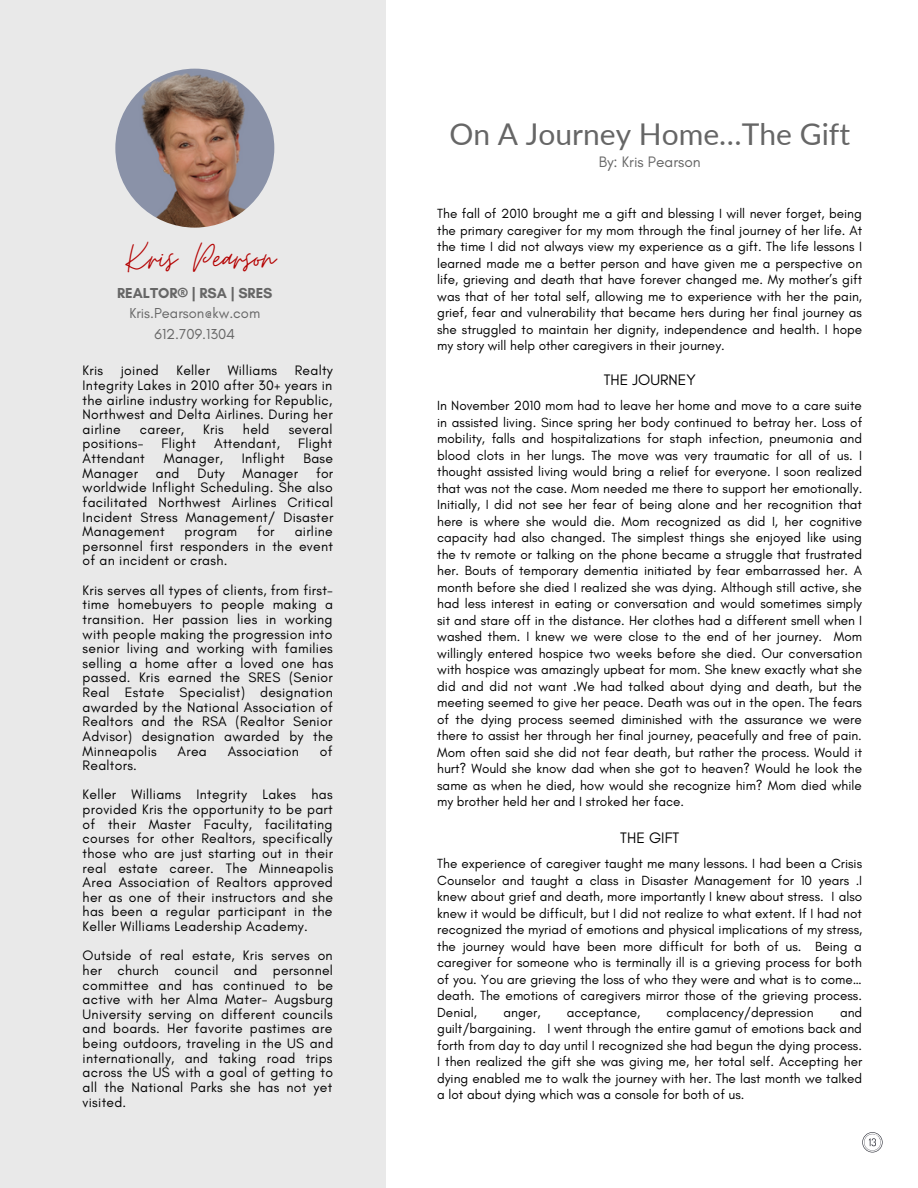
<style>
.page{position:relative;width:918px;height:1188px;background:#fff}
.page>*{position:absolute;margin:0;border:0;box-sizing:border-box;transform-origin:0 0}
.t1{font:42.75px "Moon Time";color:#b40101}
.t2{font:30px "Lato";color:#666}
.t3{font:15.45px "Glacial Indifference";color:#000}
.t4{font:15.45px "Glacial Indifference";color:#666}
.t5{font:14.7px/20.1px "Glacial Indifference";color:#666;text-align:center}
.t6{font:700 14.7px "Glacial Indifference";color:#666}
.t7{font:13.95px/14.7px "Glacial Indifference";letter-spacing:.02em;color:#000;text-align:justify}
.t8{font:13.5px/16.5px "Glacial Indifference";color:#000;text-align:justify}
</style>
<div class="page">
<div style="left:0;top:0;width:386px;height:1188px;background:#e9e9e9"></div>
<img style="left:115px;top:69px;width:159px;height:159px;border-radius:50%">
<svg style="left:862px;top:1132px;width:21px;height:20px"></svg>
<h1 class="t1" style="left:125px;top:232px;width:151px">Kris Pearson</h1>
<p class="t6" style="left:117px;top:284px;width:157px">REALTOR® | RSA | SRES</p>
<p class="t5" style="left:129px;top:303px;width:132px">Kris.Pearson@kw.com<br>612.709.1304</p>
<p class="t7" style="left:83px;top:363px;width:252px;text-indent:212px">Realty Integrity Lakes in 2010 after 30+ years in the airline industry working for Republic, Northwest and Delta Airlines. During her airline</p>
<p class="t7" style="left:83px;top:363px;width:22px">Kris</p>
<p class="t7" style="left:121px;top:363px;width:40px">joined</p>
<p class="t7" style="left:176px;top:363px;width:35px">Keller</p>
<p class="t7" style="left:228px;top:363px;width:51px">Williams</p>
<p class="t7" style="left:140px;top:422px;width:45px">career,</p>
<p class="t7" style="left:203px;top:422px;width:22px">Kris</p>
<p class="t7" style="left:243px;top:422px;width:28px">held</p>
<p class="t7" style="left:289px;top:422px;width:45px">several</p>
<p class="t7" style="left:83px;top:436px;width:62px">positions-</p>
<p class="t7" style="left:162px;top:436px;width:36px">Flight</p>
<p class="t7" style="left:214px;top:436px;width:67px">Attendant,</p>
<p class="t7" style="left:298px;top:436px;width:36px">Flight</p>
<p class="t7" style="left:83px;top:451px;width:64px">Attendant</p>
<p class="t7" style="left:164px;top:451px;width:61px">Manager,</p>
<p class="t7" style="left:242px;top:451px;width:44px">Inflight</p>
<p class="t7" style="left:304px;top:451px;width:31px">Base</p>
<p class="t7" style="left:83px;top:465px;width:57px">Manager</p>
<p class="t7" style="left:156px;top:465px;width:25px">and</p>
<p class="t7" style="left:197px;top:465px;width:29px">Duty</p>
<p class="t7" style="left:243px;top:465px;width:57px">Manager</p>
<p class="t7" style="left:83px;top:465px;width:252px;text-indent:233px">for worldwide Inflight Scheduling. She also facilitated Northwest Airlines Critical Incident Stress Management/ Disaster Management</p>
<p class="t7" style="left:83px;top:524px;width:252px;text-indent:212px">airline personnel first responders in the event of an incident or crash.</p>
<p class="t7" style="left:83px;top:582px;width:252px">Kris serves all types of clients, from first&shy;time homebuyers to people making a transition. Her passion lies in working with people making the progression into senior living and working with families selling a home after a loved one has passed. Kris earned the SRES (Senior Real Estate Specialist) designation awarded by the National Association of Realtors and the RSA (Realtor Senior Advisor) designation awarded by the Minneapolis</p>
<p class="t7" style="left:185px;top:524px;width:54px">program</p>
<p class="t7" style="left:257px;top:524px;width:19px">for</p>
<p class="t7" style="left:178px;top:743px;width:31px">Area</p>
<p class="t7" style="left:228px;top:743px;width:73px">Association</p>
<p class="t7" style="left:320px;top:743px;width:14px">of</p>
<p class="t7" style="left:83px;top:751px;width:252px;line-height:29.2px">Realtors.<br>Keller Williams Integrity Lakes has</p>
<p class="t7" style="left:83px;top:802px;width:252px">provided Kris the opportunity to be part of their Master Faculty, facilitating courses for other Realtors, specifically those who are just starting out in their real estate career. The Minneapolis Area Association of Realtors approved her as one of their instructors and she has been a regular participant in the Keller Williams Leadership Academy.</p>
<p class="t7" style="left:83px;top:948px;width:252px">Outside of real estate, Kris serves on her church council and personnel committee and has continued to be active with her Alma Mater- Augsburg University serving on different councils and boards. Her favorite pastimes are being outdoors, traveling in the US and internationally, and taking road trips across the US with a goal of getting to all the National Parks she has not yet visited.</p>
<h2 class="t2" style="left:449px;top:115px;width:402px">On A Journey Home…The Gift</h2>
<p class="t4" style="left:599px;top:152px;width:103px">By: Kris Pearson</p>
<p class="t8" style="left:437px;top:205px;width:427px">The fall of 2010 brought me a gift and blessing I will never forget, being the primary caregiver for my mom through the final journey of her life. At the time I did not always view my experience as a gift. The life lessons I learned made me a better person and have given me a perspective on life, grieving and death that have forever changed me. My mother’s gift was that of her total self, allowing me to experience with her the pain, grief, fear and vulnerability that became hers during her final journey as she struggled to maintain her dignity, independence and health. I hope my story will help other caregivers in their journey.</p>
<p class="t3" style="left:604px;top:371px;width:93px">THE JOURNEY</p>
<p class="t8" style="left:437px;top:397px;width:427px">In November 2010 mom had to leave her home and move to a care suite in assisted living. Since spring her body continued to betray her. Loss of mobility, falls and hospitalizations for staph infection, pneumonia and blood clots in her lungs. The move was very traumatic for all of us. I thought assisted living would bring a relief for everyone. I soon realized that was not the case. Mom needed me there to support her emotionally.<br>Initially, I did not see her fear of being alone and her recognition that here is where she would die. Mom recognized as did I, her cognitive capacity had also changed. The simplest things she enjoyed like using the tv remote or talking on the phone became a struggle that frustrated her. Bouts of temporary dementia initiated by fear embarrassed her. A month before she died I realized she was dying. Although still active, she had less interest in eating or conversation and would sometimes simply sit and stare off in the distance. Her clothes had a different smell when I washed them. I knew we were close to the end of her journey. Mom willingly entered hospice two weeks before she died. Our conversation with hospice was amazingly upbeat for mom. She knew exactly what she did and did not want .We had talked about dying and death, but the meeting seemed to give her peace. Death was out in the open. The fears of the dying process seemed diminished with the assurance we were there to assist her through her final journey, peacefully and free of pain.<br>Mom often said she did not fear death, but rather the process. Would it hurt? Would she know dad when she got to heaven? Would he look the same as when he died, how would she recognize him? Mom died while my brother held her and I stroked her face.</p>
<p class="t3" style="left:620px;top:829px;width:60px">THE GIFT</p>
<p class="t8" style="left:437px;top:855px;width:427px">The experience of caregiver taught me many lessons. I had been a Crisis Counselor and taught a class in Disaster Management for 10 years .I knew about grief and death, more importantly I knew about stress. I also knew it would be difficult, but I did not realize to what extent. If I had not recognized the myriad of emotions and physical implications of my stress, the journey would have been more difficult for both of us. Being a caregiver for someone who is terminally ill is a grieving process for both of you. You are grieving the loss of who they were and what is to come… death. The emotions of caregivers mirror those of the grieving process.<br>Denial,</p>
<p class="t8" style="left:437px;top:1004px;width:427px;text-indent:403px">and guilt/bargaining. I went through the entire gamut of emotions back and forth from day to day until I recognized she had begun the dying process.<br>I then realized the gift she was giving me, her total self. Accepting her dying enabled me to walk the journey with her. The last month we talked a lot about dying which was a console for both of us.</p>
<p class="t8" style="left:503px;top:1004px;width:39px">anger,</p>
<p class="t8" style="left:567px;top:1004px;width:75px">acceptance,</p>
<p class="t8" style="left:667px;top:1004px;width:148px">complacency/depression</p>
</div>
